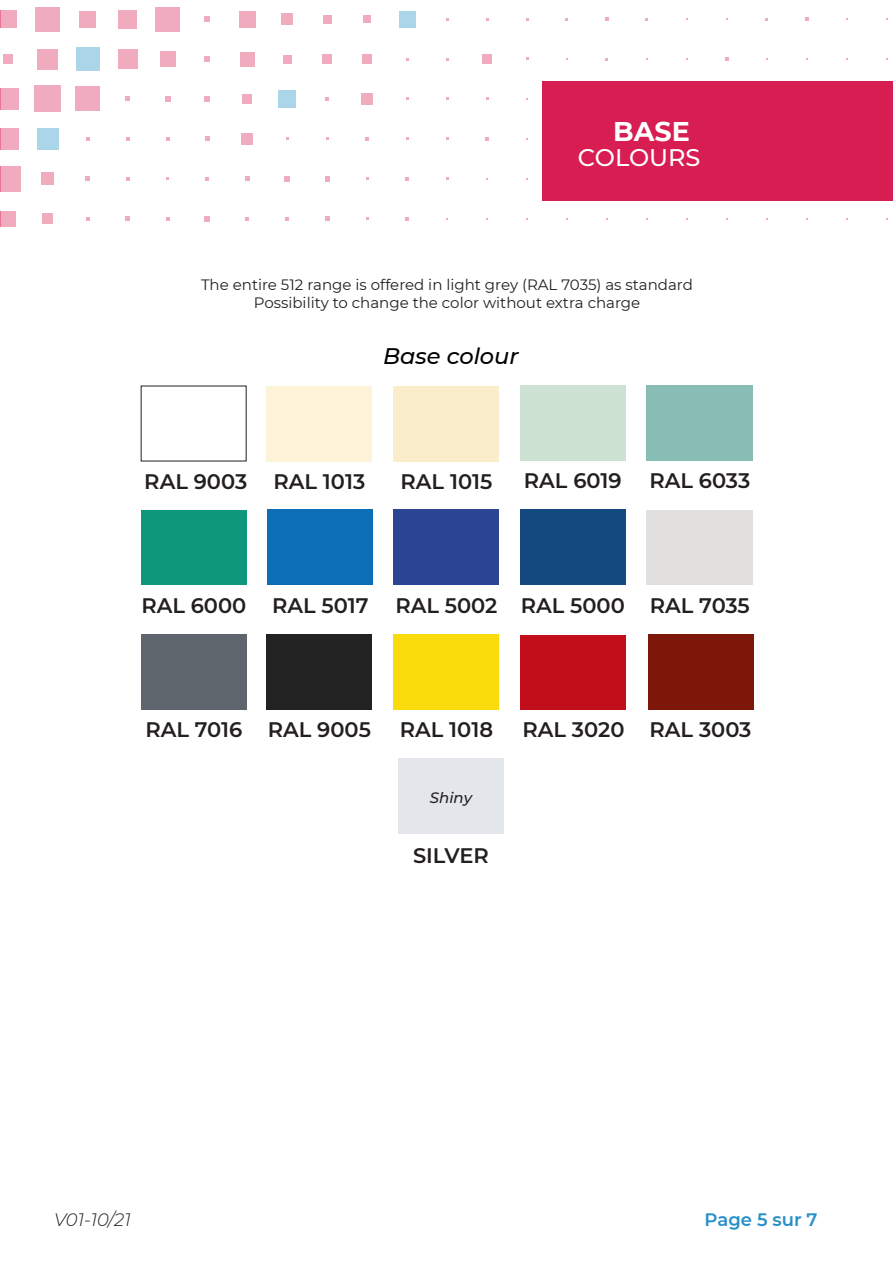
<style>
.page{position:relative;width:893px;height:1263px;background:#fff}
.page>*{position:absolute;margin:0;border:0;box-sizing:border-box;transform-origin:0 0}
.t1{font:700 27px "Montserrat";color:#fff}
.t2{font:500 24px "Montserrat";color:#fff}
.Titre_gamme{font:italic 500 22.5px "Montserrat";color:#000}
.t3{font:600 21px "Montserrat";color:#231f20}
.t4{font:italic 300 18px "Montserrat";color:#231f20}
.t5{font:600 18px "Montserrat";color:#278fc7}
.t6{font:15px "Montserrat";color:#231f20}
.t7{font:italic 500 15px "Montserrat";color:#231f20}
</style>
<div class="page">
<div style="left:0;top:211px;width:16px;height:16px;background:#f0abbf"></div>
<div style="left:0;top:166px;width:20px;height:25px;background:#f0abbf"></div>
<div style="left:0;top:128px;width:18px;height:22px;background:#f0abbf"></div>
<div style="left:0;top:88px;width:18px;height:22px;background:#f0abbf"></div>
<div style="left:3px;top:54px;width:10px;height:10px;background:#f0abbf"></div>
<div style="left:0;top:10px;width:17px;height:18px;background:#f0abbf"></div>
<div style="left:43px;top:214px;width:10px;height:10px;background:#f0abbf"></div>
<div style="left:42px;top:173px;width:12px;height:12px;background:#f0abbf"></div>
<div style="left:37px;top:128px;width:21px;height:22px;background:#abd5e9"></div>
<div style="left:34px;top:86px;width:27px;height:26px;background:#f0abbf"></div>
<div style="left:38px;top:49px;width:20px;height:20px;background:#f0abbf"></div>
<div style="left:35px;top:7px;width:25px;height:24px;background:#f0abbf"></div>
<svg style="left:86px;top:217px;width:4px;height:4px"></svg>
<svg style="left:85px;top:177px;width:5px;height:4px"></svg>
<svg style="left:86px;top:137px;width:4px;height:4px"></svg>
<div style="left:75px;top:86px;width:25px;height:25px;background:#f0abbf"></div>
<div style="left:76px;top:47px;width:23px;height:24px;background:#abd5e9"></div>
<div style="left:79px;top:11px;width:17px;height:16px;background:#f0abbf"></div>
<svg style="left:125px;top:217px;width:5px;height:4px"></svg>
<svg style="left:126px;top:177px;width:4px;height:4px"></svg>
<svg style="left:126px;top:137px;width:4px;height:4px"></svg>
<svg style="left:125px;top:97px;width:5px;height:4px"></svg>
<div style="left:118px;top:49px;width:20px;height:20px;background:#f0abbf"></div>
<div style="left:118px;top:10px;width:19px;height:18px;background:#f0abbf"></div>
<svg style="left:166px;top:217px;width:3px;height:4px"></svg>
<svg style="left:166px;top:137px;width:3px;height:4px"></svg>
<svg style="left:165px;top:96px;width:5px;height:6px"></svg>
<div style="left:160px;top:51px;width:15px;height:16px;background:#f0abbf"></div>
<div style="left:155px;top:7px;width:25px;height:24px;background:#f0abbf"></div>
<svg style="left:205px;top:216px;width:5px;height:5px"></svg>
<svg style="left:206px;top:177px;width:3px;height:4px"></svg>
<svg style="left:205px;top:137px;width:5px;height:4px"></svg>
<svg style="left:205px;top:96px;width:5px;height:6px"></svg>
<svg style="left:205px;top:56px;width:5px;height:6px"></svg>
<svg style="left:204px;top:16px;width:6px;height:6px"></svg>
<svg style="left:245px;top:217px;width:4px;height:4px"></svg>
<svg style="left:245px;top:177px;width:5px;height:4px"></svg>
<div style="left:242px;top:133px;width:11px;height:11px;background:#f0abbf"></div>
<div style="left:243px;top:94px;width:9px;height:9px;background:#f0abbf"></div>
<div style="left:240px;top:52px;width:15px;height:14px;background:#f0abbf"></div>
<div style="left:239px;top:11px;width:16px;height:16px;background:#f0abbf"></div>
<svg style="left:286px;top:217px;width:3px;height:4px"></svg>
<svg style="left:285px;top:176px;width:5px;height:5px"></svg>
<div style="left:278px;top:90px;width:18px;height:18px;background:#abd5e9"></div>
<div style="left:283px;top:55px;width:8px;height:8px;background:#f0abbf"></div>
<div style="left:282px;top:13px;width:11px;height:12px;background:#f0abbf"></div>
<svg style="left:325px;top:217px;width:5px;height:4px"></svg>
<svg style="left:325px;top:176px;width:5px;height:5px"></svg>
<svg style="left:325px;top:97px;width:4px;height:4px"></svg>
<div style="left:323px;top:54px;width:9px;height:10px;background:#f0abbf"></div>
<div style="left:323px;top:15px;width:8px;height:8px;background:#f0abbf"></div>
<div style="left:362px;top:93px;width:11px;height:12px;background:#f0abbf"></div>
<div style="left:362px;top:54px;width:10px;height:10px;background:#f0abbf"></div>
<div style="left:363px;top:15px;width:8px;height:8px;background:#f0abbf"></div>
<svg style="left:405px;top:217px;width:4px;height:4px"></svg>
<div style="left:399px;top:11px;width:17px;height:16px;background:#abd5e9"></div>
<svg style="left:485px;top:137px;width:4px;height:4px"></svg>
<div style="left:482px;top:54px;width:10px;height:10px;background:#f0abbf"></div>
<svg style="left:605px;top:17px;width:4px;height:4px"></svg>
<svg style="left:725px;top:57px;width:3px;height:4px"></svg>
<svg style="left:805px;top:17px;width:3px;height:4px"></svg>
<div style="left:542px;top:81px;width:351px;height:119px;background:#d71d52"></div>
<div style="left:267px;top:386px;width:105px;height:75px;background:#fdf3d8"></div>
<div style="left:394px;top:386px;width:105px;height:75px;background:#faedcb"></div>
<div style="left:520px;top:386px;width:105px;height:75px;background:#cde2d3"></div>
<div style="left:647px;top:386px;width:106px;height:75px;background:#88bdb5"></div>
<div style="left:141px;top:510px;width:105px;height:75px;background:#0e977b"></div>
<div style="left:141px;top:634px;width:105px;height:75px;background:#5e656d"></div>
<div style="left:398px;top:759px;width:105px;height:75px;background:#e3e6eb"></div>
<div style="left:267px;top:634px;width:105px;height:75px;background:#222"></div>
<div style="left:394px;top:634px;width:105px;height:75px;background:#fadc0c"></div>
<div style="left:521px;top:635px;width:105px;height:74px;background:#c20e1a"></div>
<div style="left:648px;top:634px;width:105px;height:75px;background:#7d1709"></div>
<div style="left:394px;top:510px;width:105px;height:75px;background:#2b4592"></div>
<div style="left:520px;top:510px;width:105px;height:75px;background:#154a80"></div>
<div style="left:647px;top:510px;width:106px;height:75px;background:#e1e0de"></div>
<div style="left:268px;top:510px;width:105px;height:75px;background:#0c6eb5"></div>
<p class="t1" style="left:613px;top:111px;width:78px">BASE</p>
<p class="t2" style="left:578px;top:141px;width:124px">COLOURS</p>
<p class="t6" style="left:201px;top:275px;width:493px">The entire 512 range is offered in light grey (RAL 7035) as standard</p>
<p class="t6" style="left:254px;top:293px;width:388px">Possibility to change the color without extra charge</p>
<p class="Titre_gamme" style="left:383px;top:340px;width:137px">Base colour</p>
<p class="t3" style="left:144px;top:466px;width:104px">RAL 9003</p>
<p class="t3" style="left:274px;top:466px;width:93px">RAL 1013</p>
<p class="t3" style="left:401px;top:466px;width:93px">RAL 1015</p>
<p class="t3" style="left:524px;top:466px;width:99px">RAL 6019</p>
<p class="t3" style="left:649px;top:466px;width:102px">RAL 6033</p>
<p class="t3" style="left:141px;top:591px;width:107px">RAL 6000</p>
<p class="t3" style="left:272px;top:591px;width:98px">RAL 5017</p>
<p class="t3" style="left:395px;top:591px;width:104px">RAL 5002</p>
<p class="t3" style="left:521px;top:591px;width:106px">RAL 5000</p>
<p class="t3" style="left:650px;top:591px;width:102px">RAL 7035</p>
<p class="t3" style="left:145px;top:715px;width:98px">RAL 7016</p>
<p class="t3" style="left:268px;top:715px;width:105px">RAL 9005</p>
<p class="t3" style="left:400px;top:715px;width:95px">RAL 1018</p>
<p class="t3" style="left:522px;top:715px;width:103px">RAL 3020</p>
<p class="t3" style="left:649px;top:715px;width:103px">RAL 3003</p>
<p class="t7" style="left:430px;top:787px;width:44px">Shiny</p>
<p class="t3" style="left:413px;top:840px;width:77px">SILVER</p>
<p class="t4" style="left:54px;top:1208px;width:78px">V01-10/21</p>
<p class="t5" style="left:705px;top:1207px;width:114px">Page 5 sur 7</p>
</div>
